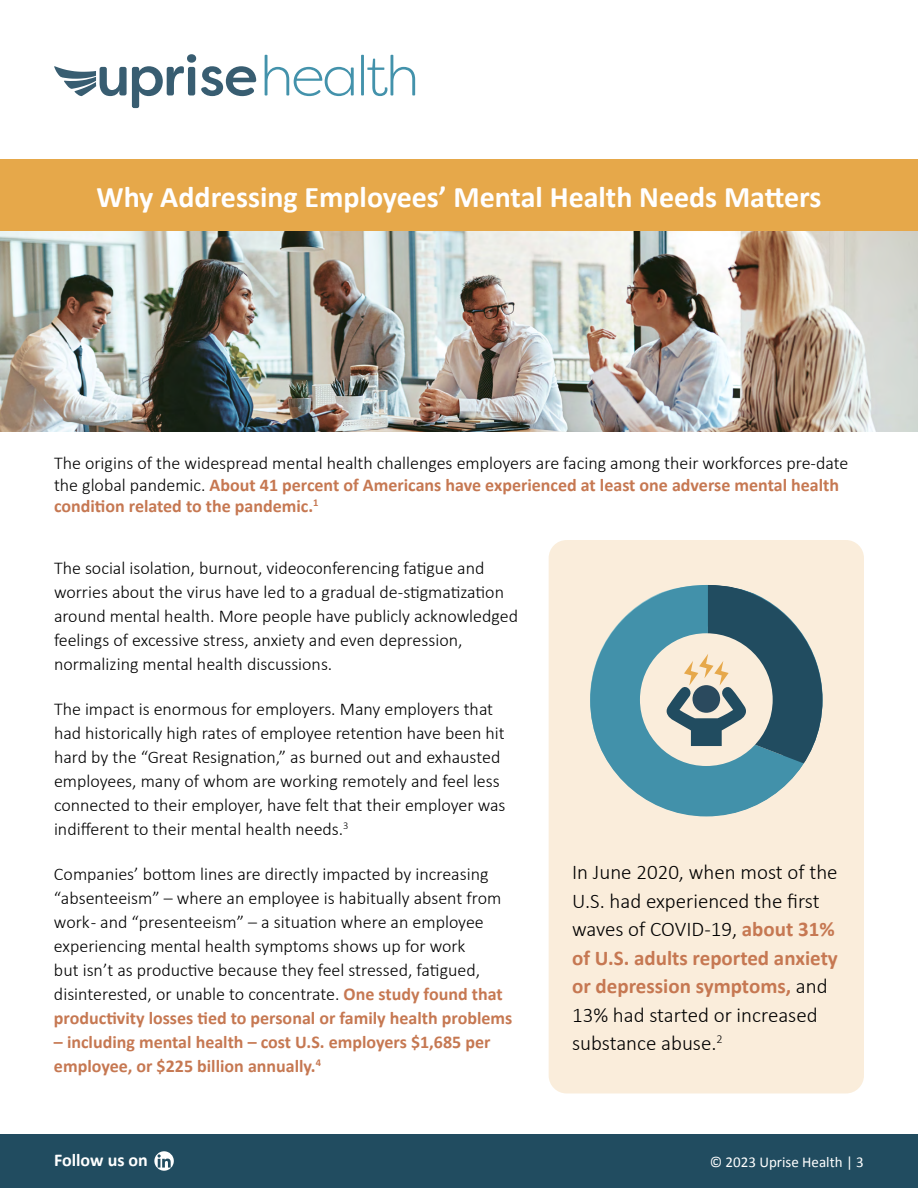
<style>
.page{position:relative;width:918px;height:1188px;background:#fff}
.page>*{position:absolute;margin:0;border:0;box-sizing:border-box;transform-origin:0 0}
.t1{font:700 30px "Calibri";color:#fff}
.t2{font:300 21px/28.5px "Calibri";color:#000}
.t3{font:300 18px/24px "Calibri";color:#000}
.t4{font:700 18px/24px "Calibri";color:#c67852}
.t5{font:700 18px "Calibri";color:#fff}
.t6{font:15px "Calibri";color:#fff}
.s1{font-weight:700;color:#c67852}
</style>
<div class="page">
<div style="left:549px;top:540px;width:315px;height:553px;background:#faeddb;border-radius:18px"></div>
<div style="left:0;top:159px;width:918px;height:73px;background:#e6a84a"></div>
<svg style="left:590px;top:585px;width:233px;height:231px"></svg>
<img style="left:0;top:232px;width:918px;height:200px">
<svg style="left:265px;top:55px;width:89px;height:41px"></svg>
<svg style="left:361px;top:55px;width:54px;height:41px"></svg>
<svg style="left:54px;top:54px;width:202px;height:54px"></svg>
<div style="left:0;top:1134px;width:918px;height:54px;background:#214c60"></div>
<svg style="left:154px;top:1151px;width:20px;height:20px"></svg>
<h1 class="t1" style="left:97px;top:175px;width:726px">Why Addressing Employees’ Mental Health Needs Matters</h1>
<p class="t3" style="left:54px;top:452px;width:796px;line-height:21.6px">The origins of the widespread mental health challenges employers are facing among their workforces pre-date the global pandemic. <span class="s1">About 41 percent of Americans have experienced at least one adverse mental health condition related to the pandemic.</span><sup>1</sup></p>
<p class="t3" style="left:54px;top:556px;width:466px">The social isolation, burnout, videoconferencing fatigue and worries about the virus have led to a gradual de-stigmatization around mental health. More people have publicly acknowledged feelings of excessive stress, anxiety and even depression, normalizing mental health discussions.</p>
<p class="t3" style="left:54px;top:697px;width:453px">The impact is enormous for employers. Many employers that had historically high rates of employee retention have been hit hard by the “Great Resignation,” as burned out and exhausted employees, many of whom are working remotely and feel less connected to their employer, have felt that their employer was indifferent to their mental health needs.<sup>3</sup></p>
<p class="t3" style="left:54px;top:862px;width:460px">Companies’ bottom lines are directly impacted by increasing “absenteeism” – where an employee is habitually absent from work - and “presenteeism” – a situation where an employee experiencing mental health symptoms shows up for work<br>but isn’t as productive because they feel stressed, fatigued, disinterested, or unable to concentrate. <span class="s1">One study found that productivity losses tied to personal or family health problems</span></p>
<p class="t4" style="left:54px;top:1030px;width:438px">– including mental health – cost U.S. employers $1,685 per employee, or $225 billion annually.<sup>4</sup></p>
<p class="t2" style="left:572px;top:858px;width:267px">In June 2020, when most of the<br>U.S. had experienced the first waves of COVID-19, <span class="s1">about 31% of U.S. adults reported anxiety or depression symptoms,</span> and<br>13% had started or increased substance abuse.<sup>2</sup></p>
<p class="t5" style="left:54px;top:1147px;width:95px">Follow us on</p>
<p class="t6" style="left:710px;top:1151px;width:156px">© 2023 Uprise Health | 3</p>
</div>
